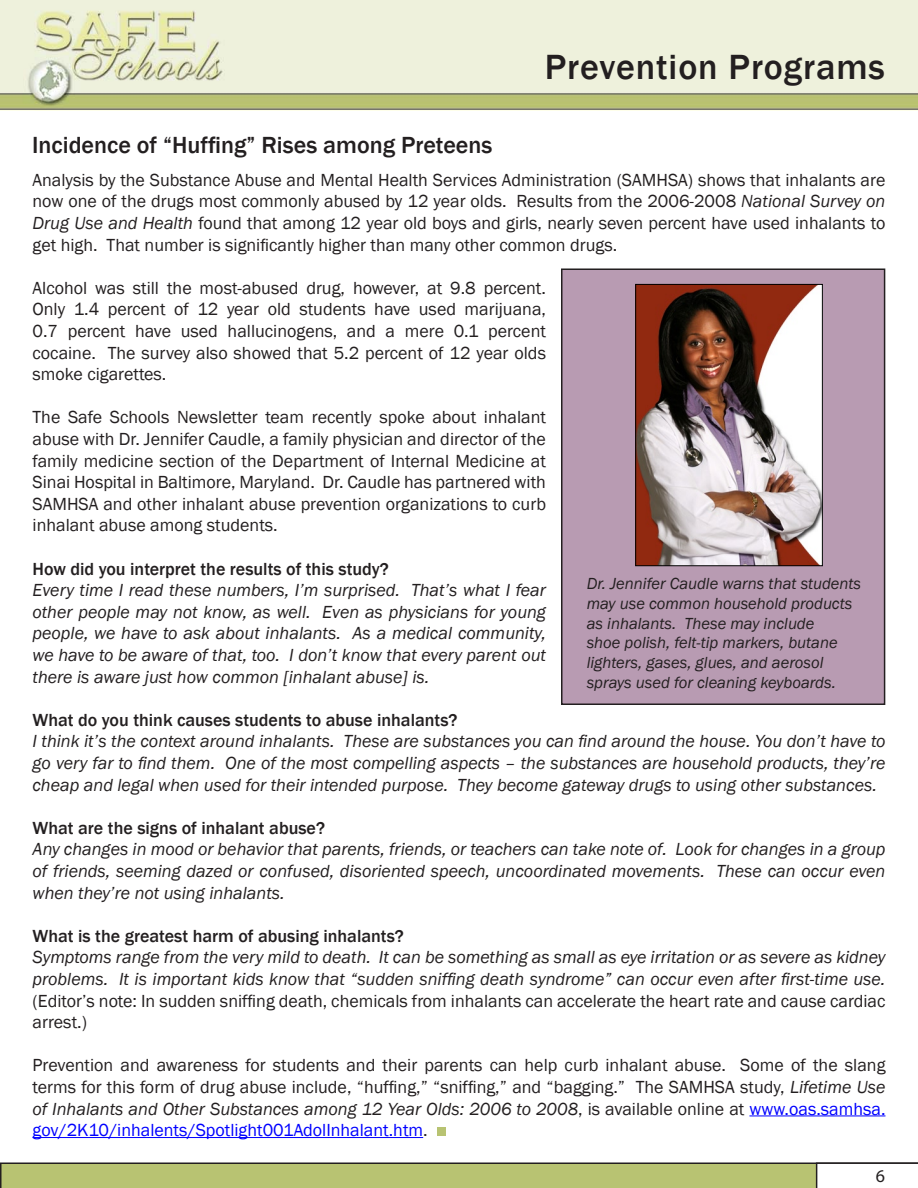
<style>
.page{position:relative;width:918px;height:1188px;background:#fff}
.page>*{position:absolute;margin:0;border:0;box-sizing:border-box;transform-origin:0 0}
.Page_Headers{font:500 36px "Franklin Gothic";letter-spacing:.025em;color:#231f20}
.Article_Title{font:500 24px "Franklin Gothic";color:#231f20}
.Newsletter_body_text{font:18px/21.6px "Franklin Gothic";color:#231f20;text-align:justify}
.Newsletter_body_text-2{font:italic 18px/21.6px "Franklin Gothic";color:#231f20;text-align:justify}
.Newsletter_body_text-3{font:500 18px "Franklin Gothic";color:#231f20}
.t1{font:18px "Myriad Pro";color:#231f20}
.Picture_Caption{font:italic 16.5px/19.8px "Franklin Gothic";color:#231f20}
.s1{font-style:italic}
.s2{font-style:normal}
.s3{color:#00f}
</style>
<div class="page">
<svg style="left:0;top:1162px;width:918px;height:26px;background:#b7bf7d"></svg>
<img style="left:0;top:0;width:918px;height:111px">
<hr style="left:749px;top:1115px;width:137px;height:1px;background:#00f">
<hr style="left:33px;top:1137px;width:390px;height:1px;background:#00f">
<div style="left:437px;top:1127px;width:9px;height:9px;background:#b8c372"></div>
<div style="left:562px;top:269px;width:323px;height:435px;background:#b89bb2"></div>
<div style="left:561px;top:268px;width:324px;height:437px;border:2px solid #231f20"></div>
<img style="left:637px;top:286px;width:184px;height:278px">
<div style="left:635px;top:284px;width:188px;height:282px;border:1px solid #000"></div>
<p class="Article_Title" style="left:32px;top:131px;width:462px">Incidence of “Huffing” Rises among Preteens</p>
<p class="Page_Headers" style="left:545px;top:45px;width:342px">Prevention Programs</p>
<p class="Newsletter_body_text" style="left:33px;top:169px;width:854px">Analysis by the Substance Abuse and Mental Health Services Administration (SAMHSA) shows that inhalants are now one of the drugs most commonly abused by 12 year olds. Results from the 2006-2008 <span class="s1">National Survey on Drug Use and Health</span> found that among 12 year old boys and girls, nearly seven percent have used inhalants to get high. That number is significantly higher than many other common drugs.</p>
<p class="Newsletter_body_text" style="left:33px;top:277px;width:515px">Alcohol was still the most-abused drug, however, at 9.8 percent.<br>Only 1.4 percent of 12 year old students have used marijuana, 0.7 percent have used hallucinogens, and a mere 0.1 percent cocaine. The survey also showed that 5.2 percent of 12 year olds smoke cigarettes.</p>
<p class="Newsletter_body_text" style="left:33px;top:407px;width:515px">The Safe Schools Newsletter team recently spoke about inhalant abuse with Dr. Jennifer Caudle, a family physician and director of the family medicine section of the Department of Internal Medicine at Sinai Hospital in Baltimore, Maryland. Dr. Caudle has partnered with SAMHSA and other inhalant abuse prevention organizations to curb inhalant abuse among students.</p>
<p class="Newsletter_body_text-3" style="left:33px;top:557px;width:358px">How did you interpret the results of this study?</p>
<p class="Newsletter_body_text-2" style="left:33px;top:580px;width:515px">Every time I read these numbers, I’m surprised. That’s what I fear other people may not know, as well. Even as physicians for young people, we have to ask about inhalants. As a medical community, we have to be aware of that, too. I don’t know that every parent out there is aware just how common [inhalant abuse] is.</p>
<p class="Newsletter_body_text-3" style="left:33px;top:709px;width:427px">What do you think causes students to abuse inhalants?</p>
<p class="Newsletter_body_text-2" style="left:33px;top:731px;width:854px">I think it’s the context around inhalants. These are substances you can find around the house. You don’t have to go very far to find them. One of the most compelling aspects – the substances are household products, they’re cheap and legal when used for their intended purpose. They become gateway drugs to using other substances.</p>
<p class="Newsletter_body_text-3" style="left:33px;top:817px;width:294px">What are the signs of inhalant abuse?</p>
<p class="Newsletter_body_text-2" style="left:33px;top:839px;width:854px">Any changes in mood or behavior that parents, friends, or teachers can take note of. Look for changes in a group of friends, seeming dazed or confused, disoriented speech, uncoordinated movements. These can occur even when they’re not using inhalants.</p>
<p class="Newsletter_body_text-3" style="left:33px;top:925px;width:373px">What is the greatest harm of abusing inhalants?</p>
<p class="Newsletter_body_text-2" style="left:33px;top:947px;width:854px">Symptoms range from the very mild to death. It can be something as small as eye irritation or as severe as kidney problems. It is important kids know that “sudden sniffing death syndrome” can occur even after first-time use. <span class="s2">(Editor’s note: In sudden sniffing death, chemicals from inhalants can accelerate the heart rate and cause cardiac arrest.)</span></p>
<p class="Newsletter_body_text" style="left:33px;top:1055px;width:854px">Prevention and awareness for students and their parents can help curb inhalant abuse. Some of the slang terms for this form of drug abuse include, “huffing,” “sniffing,” and “bagging.” The SAMHSA study, <span class="s1">Lifetime Use of Inhalants and Other Substances among 12 Year Olds: 2006 to 2008</span>, is available online at <span class="s3">www.oas.samhsa. gov/2K10/inhalents/Spotlight001AdolInhalant.htm</span>.</p>
<p class="Picture_Caption" style="left:587px;top:574px;width:276px">Dr. Jennifer Caudle warns that students may use common household products as inhalants. These may include<br>shoe polish, felt-tip markers, butane lighters, gases, glues, and aerosol sprays used for cleaning keyboards.</p>
<p class="t1" style="left:876px;top:1165px;width:11px">6</p>
</div>
